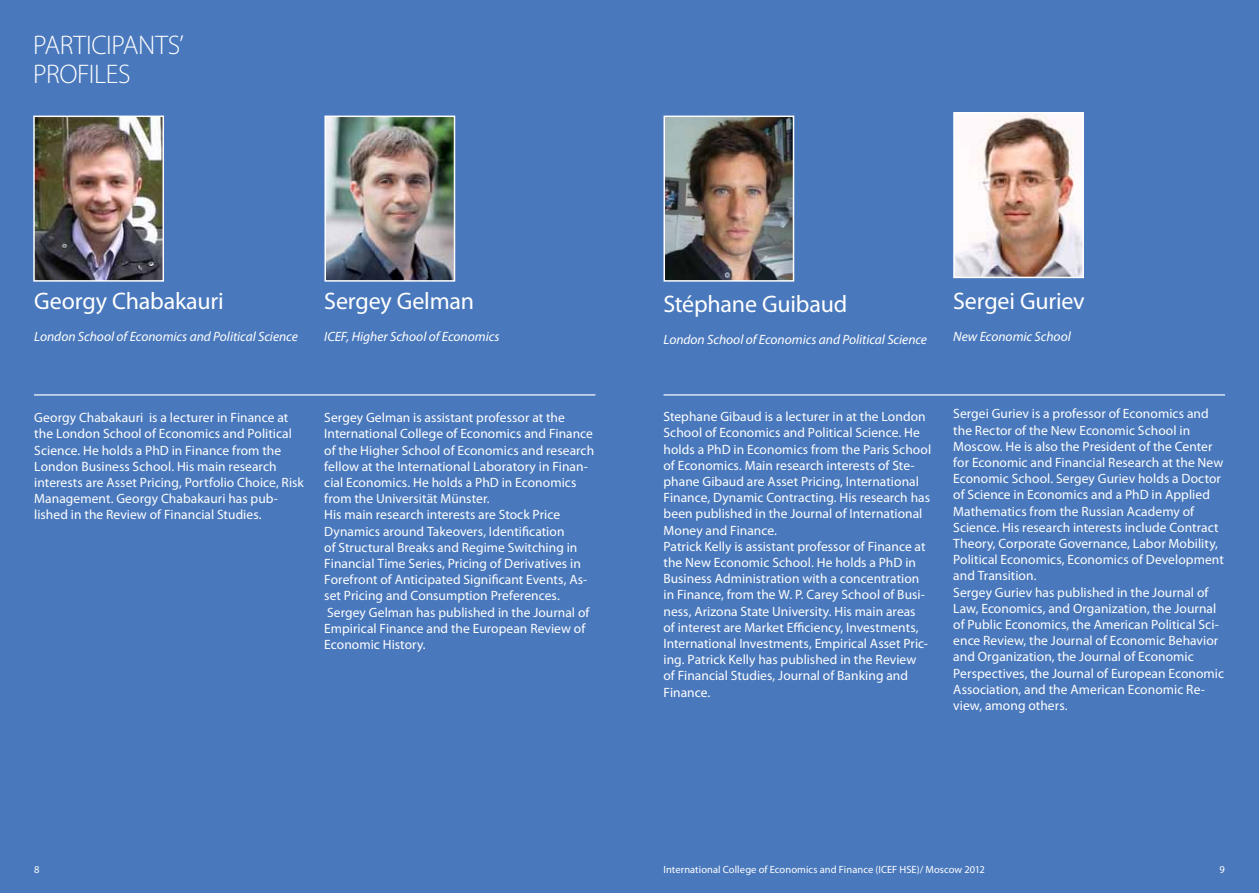
<style>
.page{position:relative;width:1259px;height:893px;background:#fff}
.page>*{position:absolute;margin:0;border:0;box-sizing:border-box;transform-origin:0 0}
.t1{font:300 27px/28.5px "Myriad Pro";letter-spacing:-.015em;color:#fff}
.t2{font:24px "Myriad Pro";letter-spacing:-.01em;color:#fff}
.t3{font:13.5px/16.2px "Myriad Pro";letter-spacing:.005em;color:#fff}
.t4{font:italic 13.5px "Myriad Pro";letter-spacing:-.005em;color:#fff}
.t5{font:10.5px "Myriad Pro";letter-spacing:.005em;color:#fff}
</style>
<div class="page">
<div style="left:0;top:0;width:629px;height:893px;background:#4978bc"></div>
<div style="left:629px;top:0;width:630px;height:893px;background:#4978bc"></div>
<img style="left:36px;top:119px;width:125px;height:160px">
<div style="left:33px;top:116px;width:131px;height:166px;border:2px solid #fff"></div>
<img style="left:666px;top:119px;width:125px;height:160px">
<div style="left:663px;top:116px;width:131px;height:166px;border:2px solid #fff"></div>
<img style="left:956px;top:115px;width:125px;height:160px">
<div style="left:953px;top:112px;width:131px;height:166px;border:2px solid #fff"></div>
<img style="left:327px;top:119px;width:125px;height:160px">
<div style="left:324px;top:116px;width:131px;height:166px;border:2px solid #fff"></div>
<hr style="left:34px;top:394px;width:561px;height:2px;background:#fff">
<hr style="left:663px;top:394px;width:562px;height:2px;background:#fff">
<h1 class="t1" style="left:33px;top:31px;width:152px">PARTICIPANTS’<br>PROFILES</h1>
<h2 class="t2" style="left:34px;top:286px;width:191px">Georgy Chabakauri</h2>
<p class="t4" style="left:34px;top:328px;width:265px">London School of Economics and Political Science</p>
<h2 class="t2" style="left:324px;top:286px;width:151px">Sergey Gelman</h2>
<p class="t4" style="left:324px;top:328px;width:177px">ICEF, Higher School of Economics</p>
<p class="t3" style="left:34px;top:409px;width:271px">Georgy Chabakauri is a lecturer in Finance at the London School of Economics and Political Science. He holds a PhD in Finance from the London Business School. His main research interests are Asset Pricing, Portfolio Choice, Risk Management. Georgy Chabakauri has pub&shy;lished in the Review of Financial Studies.</p>
<p class="t3" style="left:324px;top:409px;width:271px">Sergey Gelman is assistant professor at the International College of Economics and Finance of the Higher School of Economics and research fellow at the International Laboratory in Finan&shy;cial Economics. He holds a PhD in Economics from the Universität Münster.<br>His main research interests are Stock Price Dynamics around Takeovers, Identification<br>of Structural Breaks and Regime Switching in Financial Time Series, Pricing of Derivatives in Forefront of Anticipated Significant Events, As&shy;set Pricing and Consumption Preferences.<br>Sergey Gelman has published in the Journal of Empirical Finance and the European Review of Economic History.</p>
<h2 class="t2" style="left:663px;top:289px;width:185px">Stéphane Guibaud</h2>
<p class="t4" style="left:663px;top:331px;width:265px">London School of Economics and Political Science</p>
<h2 class="t2" style="left:953px;top:286px;width:133px">Sergei Guriev</h2>
<p class="t4" style="left:953px;top:328px;width:119px">New Economic School</p>
<p class="t3" style="left:663px;top:408px;width:269px">Stephane Gibaud is a lecturer in at the London School of Economics and Political Science. He holds a PhD in Economics from the Paris School of Economics. Main research interests of Ste&shy;phane Gibaud are Asset Pricing, International Finance, Dynamic Contracting. His research has been published in the Journal of International Money and Finance.<br>Patrick Kelly is assistant professor of Finance at the New Economic School. He holds a PhD in Business Administration with a concentration in Finance, from the W. P. Carey School of Busi&shy;ness, Arizona State University. His main areas<br>of interest are Market Efficiency, Investments, International Investments, Empirical Asset Pric&shy;ing. Patrick Kelly has published in the Review<br>of Financial Studies, Journal of Banking and Finance.</p>
<p class="t3" style="left:953px;top:405px;width:272px">Sergei Guriev is a professor of Economics and the Rector of the New Economic School in Moscow. He is also the President of the Center for Economic and Financial Research at the New Economic School. Sergey Guriev holds a Doctor of Science in Economics and a PhD in Applied Mathematics from the Russian Academy of Science. His research interests include Contract Theory, Corporate Governance, Labor Mobility, Political Economics, Economics of Development and Transition.<br>Sergey Guriev has published in the Journal of Law, Economics, and Organization, the Journal of Public Economics, the American Political Sci&shy;ence Review, the Journal of Economic Behavior and Organization, the Journal of Economic Perspectives, the Journal of European Economic Association, and the American Economic Re&shy;view, among others.</p>
<p class="t5" style="left:34px;top:863px;width:7px">8</p>
<p class="t5" style="left:663px;top:863px;width:323px">International College of Economics and Finance (ICEF HSE)/ Moscow 2012</p>
<p class="t5" style="left:1219px;top:863px;width:7px">9</p>
</div>
